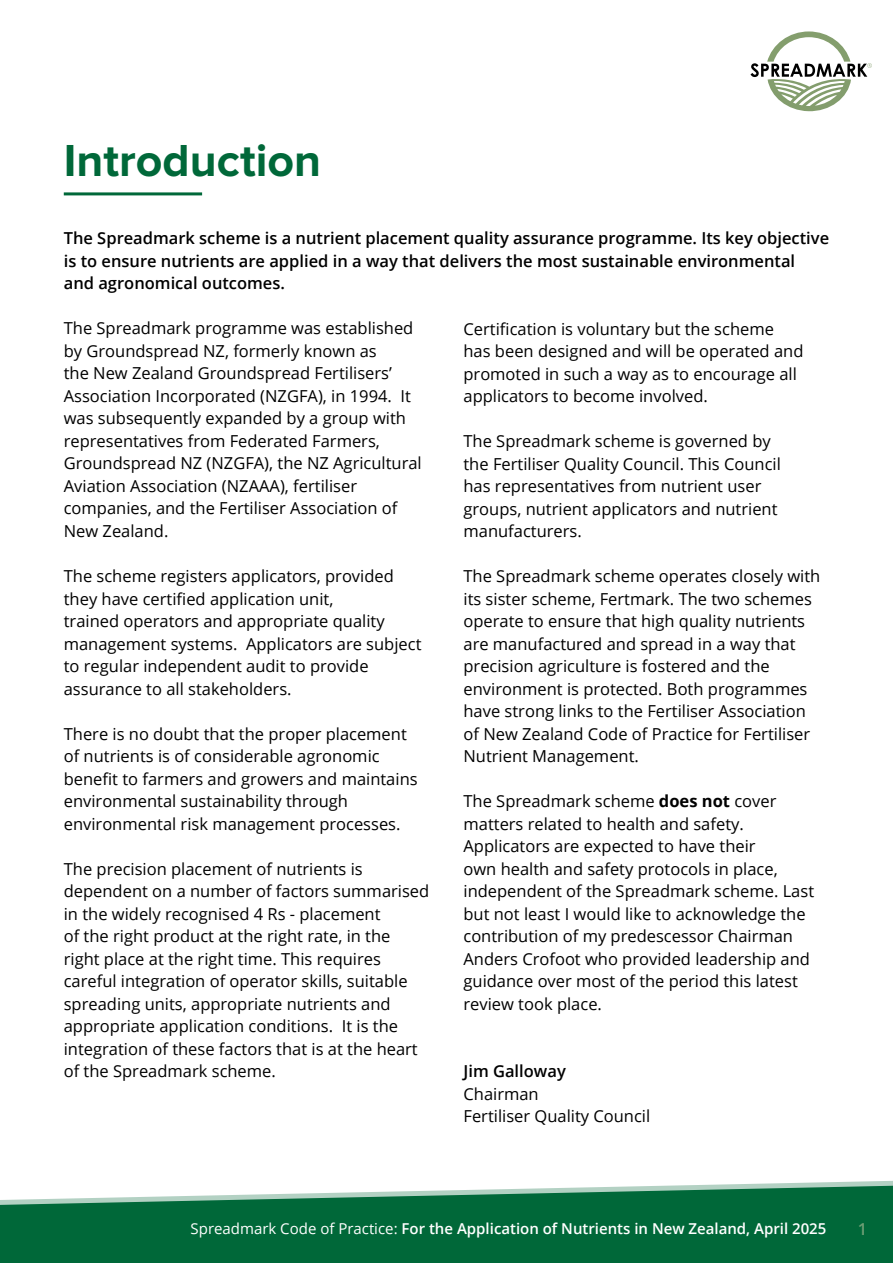
<style>
.page{position:relative;width:893px;height:1263px;background:#fff}
.page>*{position:absolute;margin:0;border:0;box-sizing:border-box;transform-origin:0 0}
.t1{font:700 46.5px "Proxima Nova";color:#006839}
.t2{font:16.5px/22.5px "Open Sans";color:#000}
.t3{font:600 16.5px/22.5px "Open Sans";color:#000}
.t4{font:600 16.5px "Open Sans";color:#6d9e74}
.t5{font:600 15px "Open Sans";color:#fff}
.s1{font-weight:700}
.s2{font-weight:400}
</style>
<div class="page">
<hr style="left:64px;top:192px;width:138px;height:3px;background:#006839">
<svg style="left:705px;top:1180px;width:188px;height:5px"></svg>
<svg style="left:0;top:1185px;width:893px;height:78px;background:#1d794f"></svg>
<svg style="left:750px;top:31px;width:122px;height:81px"></svg>
<h1 class="t1" style="left:64px;top:139px;width:259px">Introduction</h1>
<p class="t3" style="left:64px;top:227px;width:767px">The Spreadmark scheme is a nutrient placement quality assurance programme. Its key objective is to ensure nutrients are applied in a way that delivers the most sustainable environmental and agronomical outcomes.</p>
<p class="t2" style="left:64px;top:317px;width:359px">The Spreadmark programme was established by Groundspread NZ, formerly known as<br>the New Zealand Groundspread Fertilisers’ Association Incorporated (NZGFA), in 1994. It was subsequently expanded by a group with representatives from Federated Farmers, Groundspread NZ (NZGFA), the NZ Agricultural Aviation Association (NZAAA), fertiliser companies, and the Fertiliser Association of New Zealand.</p>
<p class="t2" style="left:64px;top:564px;width:359px">The scheme registers applicators, provided they have certified application unit,<br>trained operators and appropriate quality management systems. Applicators are subject to regular independent audit to provide assurance to all stakeholders.</p>
<p class="t2" style="left:64px;top:722px;width:355px">There is no doubt that the proper placement of nutrients is of considerable agronomic benefit to farmers and growers and maintains environmental sustainability through environmental risk management processes.</p>
<p class="t2" style="left:64px;top:857px;width:367px">The precision placement of nutrients is dependent on a number of factors summarised in the widely recognised 4 Rs - placement<br>of the right product at the right rate, in the right place at the right time. This requires careful integration of operator skills, suitable spreading units, appropriate nutrients and appropriate application conditions. It is the integration of these factors that is at the heart of the Spreadmark scheme.</p>
<p class="t2" style="left:463px;top:317px;width:341px">Certification is voluntary but the scheme has been designed and will be operated and promoted in such a way as to encourage all applicators to become involved.</p>
<p class="t2" style="left:463px;top:429px;width:319px">The Spreadmark scheme is governed by the Fertiliser Quality Council. This Council has representatives from nutrient user groups, nutrient applicators and nutrient manufacturers.</p>
<p class="t2" style="left:463px;top:564px;width:358px">The Spreadmark scheme operates closely with its sister scheme, Fertmark. The two schemes operate to ensure that high quality nutrients are manufactured and spread in a way that precision agriculture is fostered and the environment is protected. Both programmes have strong links to the Fertiliser Association of New Zealand Code of Practice for Fertiliser Nutrient Management.</p>
<p class="t2" style="left:463px;top:789px;width:352px">The Spreadmark scheme <span class="s1">does not</span> cover matters related to health and safety.<br>Applicators are expected to have their<br>own health and safety protocols in place, independent of the Spreadmark scheme. Last but not least I would like to acknowledge the contribution of my predescessor Chairman Anders Crofoot who provided leadership and guidance over most of the period this latest review took place.</p>
<p class="t3" style="left:463px;top:1060px;width:104px">Jim Galloway</p>
<p class="t2" style="left:463px;top:1082px;width:188px">Chairman<br>Fertiliser Quality Council</p>
<p class="t5" style="left:191px;top:1218px;width:637px"><span class="s2">Spreadmark Code of Practice:</span> For the Application of Nutrients in New Zealand, April 2025</p>
<p class="t4" style="left:858px;top:1218px;width:11px">1</p>
</div>
